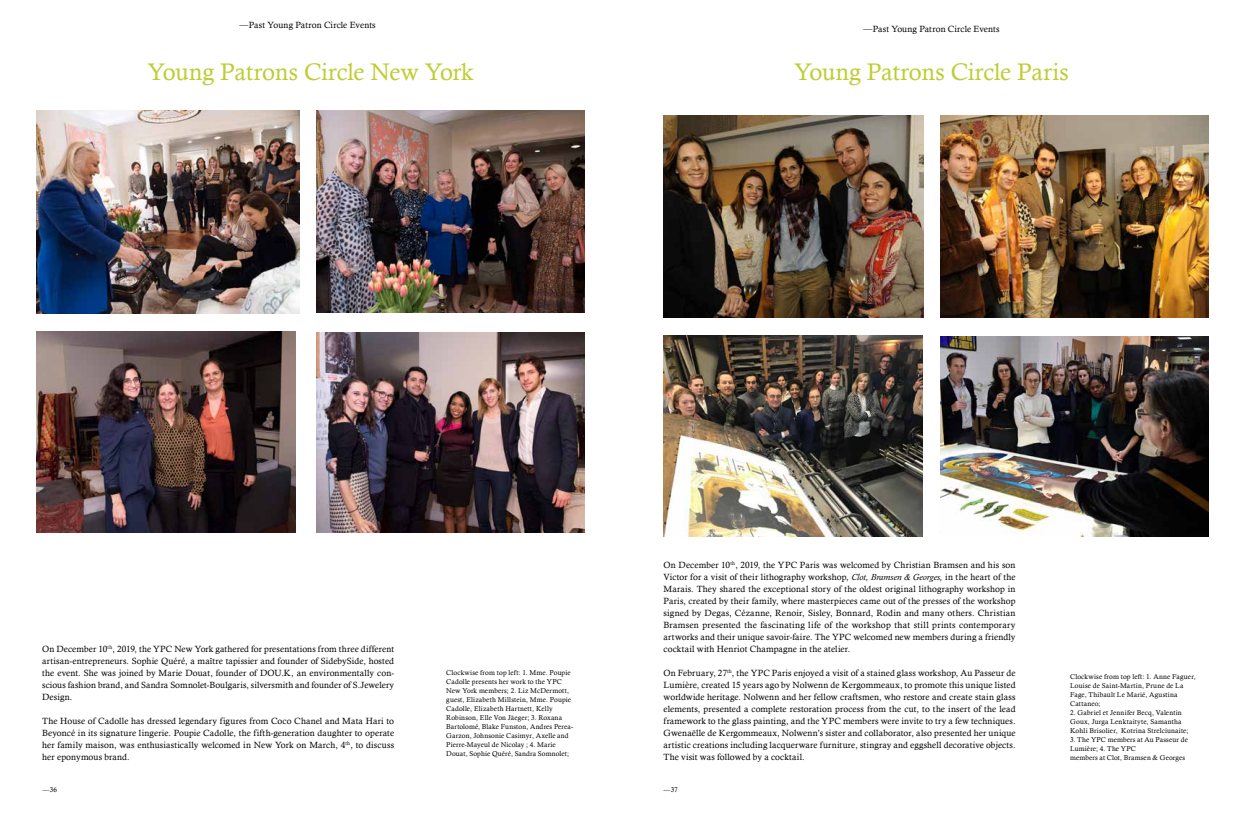
<style>
.page{position:relative;width:1242px;height:818px;background:#fff}
.page>*{position:absolute;margin:0;border:0;box-sizing:border-box;transform-origin:0 0}
.t1{font:24px "Calisto";letter-spacing:-.005em;color:#becd31}
.t2{font:9px/12px "Calisto";letter-spacing:.015em;color:#000;text-align:justify}
.t3{font:7px/9px "Calisto";letter-spacing:.02em;color:#000}
.s1{color:#fff}
.s2{font-style:italic}
</style>
<div class="page">
<img style="left:663px;top:116px;width:260px;height:201px">
<img style="left:940px;top:116px;width:268px;height:201px">
<img style="left:663px;top:336px;width:260px;height:201px">
<img style="left:940px;top:337px;width:268px;height:200px">
<img style="left:36px;top:111px;width:263px;height:202px">
<img style="left:316px;top:111px;width:269px;height:201px">
<img style="left:36px;top:332px;width:259px;height:201px">
<img style="left:316px;top:332px;width:269px;height:201px">
<p class="t2" style="left:239px;top:19px;width:138px">—Past Young Patron Circle Events</p>
<h1 class="t1" style="left:148px;top:58px;width:327px">Young Patrons Circle New York</h1>
<p class="t2" style="left:863px;top:23px;width:138px">—Past Young Patron Circle Events</p>
<h1 class="t1" style="left:794px;top:58px;width:276px">Young Patrons Circle Paris</h1>
<p class="t2" style="left:42px;top:643px;width:353px">On December 10<sup>th</sup>, 2019, the YPC New York gathered for presentations from three different artisan-entrepreneurs. Sophie Quéré, a maître tapissier and founder of SidebySide, hosted the event. She was joined by Marie Douat, founder of DOU.K, an environmentally con&shy;scious fashion brand, and Sandra Somnolet-Boulgaris, silversmith and founder of S.Jewelery Design.</p>
<p class="t2" style="left:42px;top:715px;width:353px">The House of Cadolle has dressed legendary figures from Coco Chanel and Mata Hari to Beyoncé in its signature lingerie. Poupie Cadolle, the fifth-generation daughter to operate her family maison, was enthusiastically welcomed in New York on March, 4<sup>th</sup>, to discuss her eponymous brand.</p>
<p class="t3" style="left:446px;top:668px;width:128px">Clockwise from top left: 1. Mme. Poupie Cadolle presents her work to the YPC New York members; 2. Liz McDermott, <span class="s1">guest,</span> Elizabeth Millstein, Mme. Poupie Cadolle, Elizabeth Hartnett, Kelly Robinson, Elle Von Jäeger; 3. Roxana Bartolomé, Blake Funston, Andres Perea-Garzon, Johnsonie Casimyr, Axelle and Pierre-Mayeul de Nicolay ; 4. Marie Douat, Sophie Quéré, Sandra Somnolet;</p>
<p class="t2" style="left:663px;top:559px;width:353px">On December 10<sup>th</sup>, 2019, the YPC Paris was welcomed by Christian Bramsen and his son Victor for a visit of their lithography workshop, <span class="s2">Clot, Bramsen &amp; Georges,</span> in the heart of the Marais. They shared the exceptional story of the oldest original lithography workshop in Paris, created by their family, where masterpieces came out of the presses of the workshop signed by Degas, Cézanne, Renoir, Sisley, Bonnard, Rodin and many others. Christian Bramsen presented the fascinating life of the workshop that still prints contemporary artworks and their unique savoir-faire. The YPC welcomed new members during a friendly cocktail with Henriot Champagne in the atelier.</p>
<p class="t2" style="left:663px;top:667px;width:353px">On February, 27<sup>th</sup>, the YPC Paris enjoyed a visit of a stained glass workshop, Au Passeur de Lumière, created 15 years ago by Nolwenn de Kergommeaux, to promote this unique listed worldwide heritage. Nolwenn and her fellow craftsmen, who restore and create stain glass elements, presented a complete restoration process from the cut, to the insert of the lead framework to the glass painting, and the YPC members were invite to try a few techniques.<br>Gwenaëlle de Kergommeaux, Nolwenn’s sister and collaborator, also presented her unique artistic creations including lacquerware furniture, stingray and eggshell decorative objects.<br>The visit was followed by a cocktail.</p>
<p class="t3" style="left:1070px;top:672px;width:127px">Clockwise from top left: 1. Anne Faguer,<br>Louise de Saint-Martin, Prune de La<br>Fage, Thibault Le Marié, Agustina<br>Cattaneo;</p>
<p class="t3" style="left:1070px;top:708px;width:120px">2. Gabriel et Jennifer Becq, Valentin<br>Goux, Jurga Lenktaityte, Samantha<br>Kohli Brisolier, Kotrina Strelciunaite;</p>
<p class="t3" style="left:1070px;top:735px;width:119px">3. The YPC members at Au Passeur de<br>Lumière; 4. The YPC<br>members at Clot, Bramsen &amp; Georges</p>
<p class="t3" style="left:42px;top:785px;width:16px">—36</p>
<p class="t3" style="left:663px;top:785px;width:16px">—37</p>
</div>
